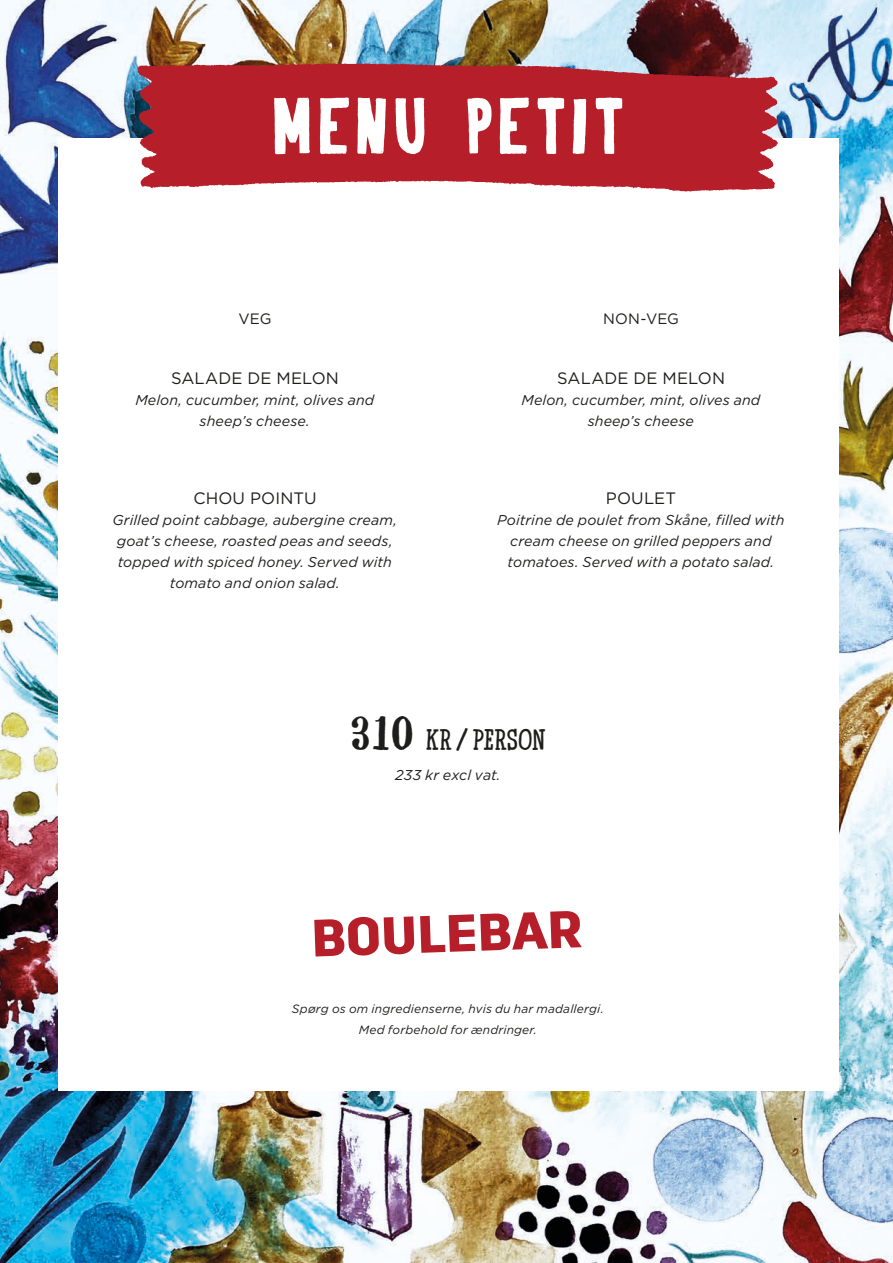
<style>
.page{position:relative;width:893px;height:1263px;background:#fff}
.page>*{position:absolute;margin:0;border:0;box-sizing:border-box;transform-origin:0 0}
.t1{font:80.85px "Carreau Condensed Carreau Condens";letter-spacing:.03em;color:#fff}
.bröd_gotham{font:30px "Sur Place Serif Sur Place Serif";letter-spacing:-.01em;color:#1d1d1b}
.h3_gotham{font:16.5px "Gotham";letter-spacing:.01em;color:#1d1d1b}
.h3_gotham-2{font:15px "Gotham";letter-spacing:.01em;color:#1d1d1b}
.bröd_gotham-2{font:italic 14.25px/21px "Gotham";letter-spacing:.005em;color:#1d1d1b;text-align:center}
.bröd_gotham-3{font:italic 12px "Gotham";letter-spacing:.015em;color:#1d1d1b}
.s1{font-size:48px}
</style>
<div class="page">
<img style="left:0;top:0;width:893px;height:1263px">
<div style="left:58px;top:138px;width:780px;height:952px;background:#fff"></div>
<img style="left:97px;top:47px;width:702px;height:145px">
<svg style="left:314px;top:916px;width:100px;height:40px"></svg>
<svg style="left:420px;top:911px;width:162px;height:42px"></svg>
<p class="t1" style="left:271px;top:74px;width:356px">MENU PETIT</p>
<p class="h3_gotham-2" style="left:238px;top:310px;width:35px">VEG</p>
<p class="h3_gotham" style="left:171px;top:369px;width:169px">SALADE DE MELON</p>
<p class="bröd_gotham-2" style="left:135px;top:389px;width:240px">Melon, cucumber, mint, olives and sheep’s cheese.</p>
<p class="h3_gotham" style="left:193px;top:489px;width:125px">CHOU POINTU</p>
<p class="bröd_gotham-2" style="left:113px;top:510px;width:286px">Grilled point cabbage, aubergine cream, goat’s cheese, roasted peas and seeds, topped with spiced honey. Served with tomato and onion salad.</p>
<p class="h3_gotham-2" style="left:603px;top:310px;width:77px">NON-VEG</p>
<p class="h3_gotham" style="left:557px;top:369px;width:169px">SALADE DE MELON</p>
<p class="bröd_gotham-2" style="left:521px;top:389px;width:240px">Melon, cucumber, mint, olives and sheep’s cheese</p>
<p class="h3_gotham" style="left:606px;top:489px;width:72px">POULET</p>
<p class="bröd_gotham-2" style="left:497px;top:510px;width:289px">Poitrine de poulet from Skåne, filled with cream cheese on grilled peppers and tomatoes. Served with a potato salad.</p>
<p class="bröd_gotham" style="left:350px;top:721px;width:197px"><span class="s1">310</span> KR / PERSON</p>
<p class="bröd_gotham-2" style="left:395px;top:764px;width:107px">233 kr excl vat.</p>
<p class="bröd_gotham-3" style="left:292px;top:1002px;width:313px">Spørg os om ingredienserne, hvis du har madallergi.</p>
<p class="bröd_gotham-3" style="left:359px;top:1023px;width:180px">Med forbehold for ændringer.</p>
</div>
